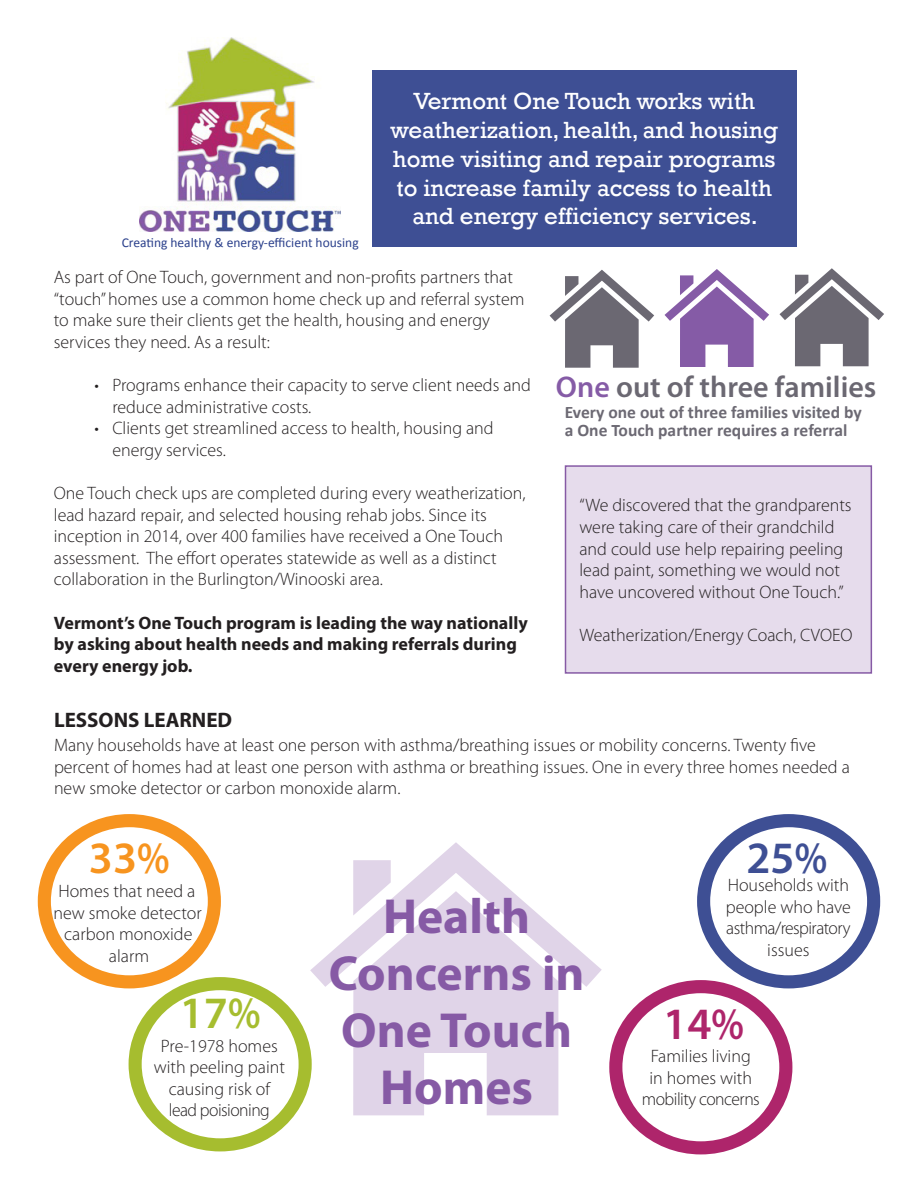
<style>
.page{position:relative;width:918px;height:1188px;background:#fff}
.page>*{position:absolute;margin:0;border:0;box-sizing:border-box;transform-origin:0 0}
.t1{font:700 49.5px/57px "Myriad Pro";color:#865aa5;text-align:center}
.t2{font:600 45px "Myriad Pro";color:#f7941f}
.t3{font:600 45px "Myriad Pro";color:#3e4f94}
.t4{font:600 45px "Myriad Pro";color:#a6bd2f}
.t5{font:600 45px "Myriad Pro";color:#ae256b}
.t6{font:600 30px "Myriad Pro";color:#6b6872}
.t7{font:24px/28.8px "Rockwell";color:#fff;text-align:center}
.t8{font:700 21px "Myriad Pro";color:#231f20}
.t9{font:300 18px/21.6px "Myriad Pro";color:#231f20}
.t10{font:700 18px/21.6px "Myriad Pro";color:#231f20}
.t11{font:300 18px "Myriad Pro";letter-spacing:-.03em;color:#231f20}
.t12{font:700 17.55px/18px "Calibri";color:#6c6973}
.t13{font:13.5px "Calibri";color:#2c418c}
.s1{color:#855ba6}
</style>
<div class="page">
<div style="left:565px;top:465px;width:307px;height:209px;background:#e6dcec;border:2px solid #865aa5"></div>
<div style="left:372px;top:70px;width:424px;height:177px;background:#3e4f94"></div>
<img style="left:140px;top:38px;width:201px;height:194px">
<svg style="left:550px;top:270px;width:104px;height:98px"></svg>
<svg style="left:665px;top:269px;width:104px;height:98px"></svg>
<svg style="left:780px;top:268px;width:104px;height:98px"></svg>
<svg style="left:310px;top:842px;width:292px;height:145px"></svg>
<svg style="left:353px;top:891px;width:205px;height:224px;fill:#e0d4e8"></svg>
<div style="left:609px;top:980px;width:183px;height:174px;border:13px solid #ae256b;border-radius:50%"></div>
<div style="left:697px;top:814px;width:183px;height:174px;border:13px solid #3e4f94;border-radius:50%"></div>
<div style="left:129px;top:977px;width:183px;height:174px;border:13px solid #a6bd2f;border-radius:50%"></div>
<div style="left:38px;top:814px;width:183px;height:174px;border:13px solid #f7941f;border-radius:50%"></div>
<p class="t13" style="left:122px;top:234px;width:238px">Creating healthy &amp; energy-efficient housing</p>
<p class="t7" style="left:390px;top:87px;width:389px">Vermont One Touch works with weatherization, health, and housing home visiting and repair programs to increase family access to health and energy efficiency services.</p>
<p class="t9" style="left:54px;top:266px;width:472px">As part of One Touch, government and non-profits partners that “touch” homes use a common home check up and referral system to make sure their clients get the health, housing and energy services they need. As a result:</p>
<p class="t9" style="left:112px;top:374px;width:420px;text-indent:-18px">• Programs enhance their capacity to serve client needs and reduce administrative costs.</p>
<p class="t9" style="left:112px;top:417px;width:383px;text-indent:-18px">• Clients get streamlined access to health, housing and energy services.</p>
<p class="t9" style="left:54px;top:482px;width:473px">One Touch check ups are completed during every weatherization, lead hazard repair, and selected housing rehab jobs. Since its inception in 2014, over 400 families have received a One Touch assessment. The effort operates statewide as well as a distinct collaboration in the Burlington/Winooski area.</p>
<p class="t10" style="left:54px;top:611px;width:475px">Vermont’s One Touch program is leading the way nationally by asking about health needs and making referrals during every energy job.</p>
<p class="t6" style="left:556px;top:367px;width:322px"><span class="s1">One</span> out of three families</p>
<p class="t12" style="left:565px;top:404px;width:299px">Every one out of three families visited by a One Touch partner requires a referral</p>
<p class="t9" style="left:579px;top:494px;width:274px">“We discovered that the grandparents were taking care of their grandchild and could use help repairing peeling lead paint, something we would not have uncovered without One Touch.”</p>
<p class="t9" style="left:579px;top:624px;width:275px">Weatherization/Energy Coach, CVOEO</p>
<p class="t8" style="left:54px;top:706px;width:180px">LESSONS LEARNED</p>
<p class="t9" style="left:54px;top:734px;width:797px">Many households have at least one person with asthma/breathing issues or mobility concerns. Twenty five percent of homes had at least one person with asthma or breathing issues. One in every three homes needed a new smoke detector or carbon monoxide alarm.</p>
<p class="t2" style="left:89px;top:829px;width:82px">33%</p>
<p class="t3" style="left:746px;top:829px;width:82px">25%</p>
<p class="t9" style="left:726px;top:874px;width:127px;text-align:center">Households with people who have asthma/respiratory issues</p>
<p class="t9" style="left:54px;top:880px;width:150px;text-align:center">Homes that need a new smoke detector carbon monoxide alarm</p>
<p class="t1" style="left:329px;top:887px;width:257px">Health<br>Concerns in<br>One Touch<br>Homes</p>
<p class="t4" style="left:180px;top:985px;width:82px">17%</p>
<p class="t5" style="left:663px;top:995px;width:82px">14%</p>
<p class="t9" style="left:154px;top:1035px;width:133px;text-align:center">Pre-1978 homes with peeling paint causing risk of</p>
<p class="t11" style="left:169px;top:1099px;width:103px">lead poisioning</p>
<p class="t9" style="left:642px;top:1045px;width:119px;text-align:center">Families living<br>in homes with mobility concerns</p>
</div>
